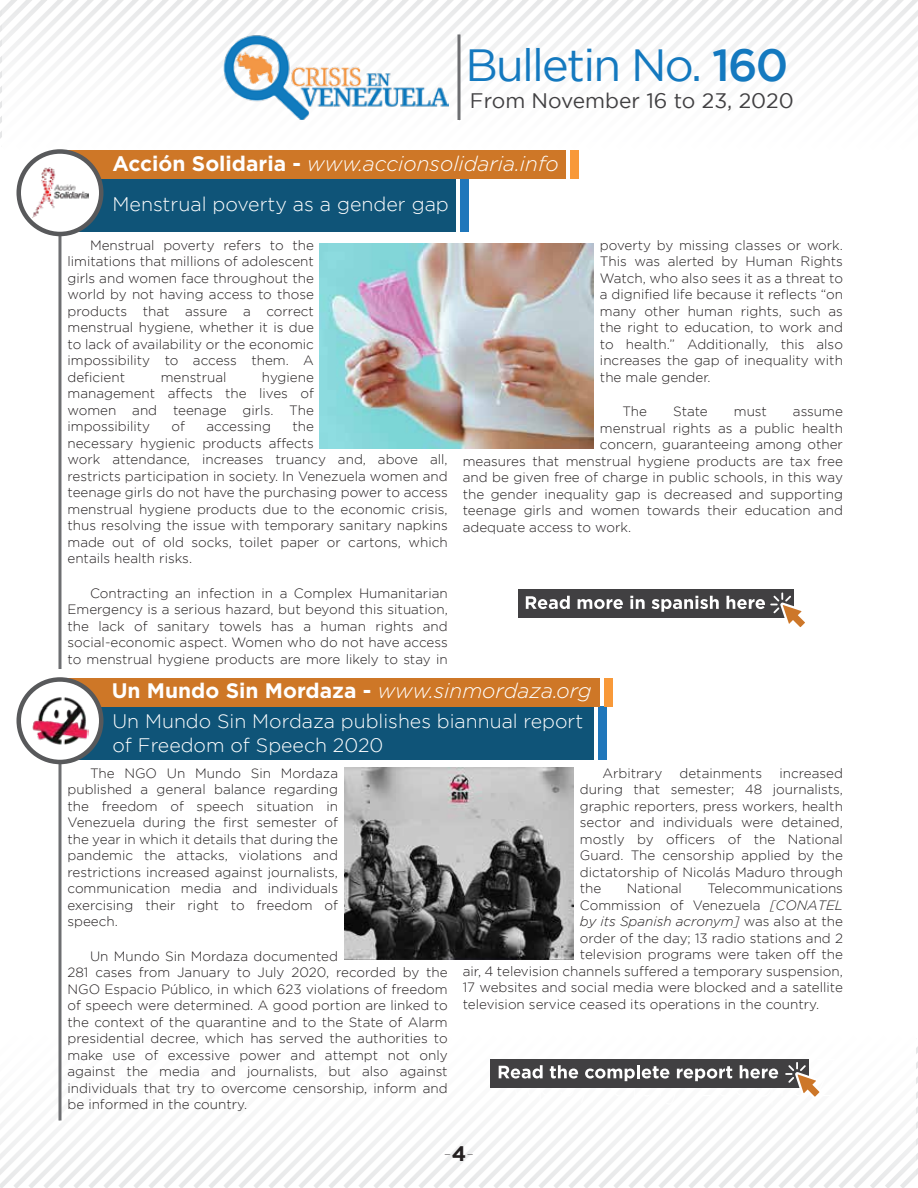
<style>
.page{position:relative;width:918px;height:1188px;background:#fff}
.page>*{position:absolute;margin:0;border:0;box-sizing:border-box;transform-origin:0 0}
.t1{font:45px "Gotham";letter-spacing:-.04em;color:#1479bf}
.t2{font:italic 300 21px "Gotham";color:#fff}
.t3{font:700 21px "Gotham";color:#fff}
.t4{font:21px "Gotham";color:#414042}
.t5{font:100 21px "Gotham";color:#231f20}
.t6{font:300 19.65px "Gotham";color:#fff}
.t7{font:300 19.5px/23.4px "Gotham";color:#fff}
.t8{font:300 13.5px/16.5px "Gotham";color:#231f20;text-align:justify}
.t9{font:italic 300 13.5px "Gotham";color:#231f20}
.s1{font-weight:500}
.s2{font-weight:700;font-style:normal}
.s3{font-weight:300;font-style:italic}
.s4{font-style:italic}
.s5{font-style:normal}
.s6{font-weight:700}
</style>
<div class="page">
<div style="left:2px;top:0;width:916px;height:176px;background:linear-gradient(to bottom,#f6f7f7,#fff)"></div>
<img style="left:222px;top:34px;width:226px;height:86px">
<hr style="left:458px;top:34px;width:2px;height:86px;background:#6d6e71">
<div style="left:60px;top:706px;width:534px;height:54px;background:#0f5478"></div>
<div style="left:598px;top:706px;width:10px;height:54px;background:#1f77bb"></div>
<div style="left:60px;top:678px;width:540px;height:28px;background:#ce7727"></div>
<div style="left:604px;top:678px;width:10px;height:28px;background:#f89939"></div>
<img style="left:344px;top:768px;width:230px;height:192px">
<svg style="left:58px;top:764px;width:4px;height:267px"></svg>
<svg style="left:19px;top:680px;width:82px;height:82px"></svg>
<div style="left:16px;top:677px;width:88px;height:87px;border:4px solid #58595b;border-radius:50%"></div>
<img style="left:32px;top:695px;width:56px;height:51px">
<div style="left:518px;top:589px;width:276px;height:29px;background:#414042"></div>
<svg style="left:526px;top:596px;width:44px;height:13px"></svg>
<svg style="left:578px;top:599px;width:45px;height:10px"></svg>
<svg style="left:630px;top:596px;width:15px;height:13px"></svg>
<svg style="left:652px;top:596px;width:67px;height:16px"></svg>
<svg style="left:727px;top:592px;width:78px;height:36px"></svg>
<img style="left:320px;top:243px;width:274px;height:205px">
<hr style="left:58px;top:222px;width:3px;height:447px;background:#6d6e71">
<div style="left:60px;top:178px;width:396px;height:54px;background:#0f5478"></div>
<div style="left:460px;top:178px;width:10px;height:54px;background:#1f77bb"></div>
<div style="left:60px;top:150px;width:506px;height:28px;background:#ce7727"></div>
<div style="left:570px;top:150px;width:9px;height:28px;background:#f89939"></div>
<svg style="left:19px;top:152px;width:82px;height:82px;fill:#fff"></svg>
<div style="left:16px;top:149px;width:88px;height:87px;border:4px solid #58595b;border-radius:50%"></div>
<img style="left:32px;top:166px;width:56px;height:53px">
<svg style="left:0;top:1031px;width:918px;height:157px"></svg>
<h1 class="t1" style="left:465px;top:40px;width:324px">Bulletin No. <span class="s1">160</span></h1>
<h2 class="t4" style="left:470px;top:89px;width:325px">From November 16 to 23, 2020</h2>
<h2 class="t2" style="left:112px;top:152px;width:448px"><span class="s2">Acción Solidaria -</span> www.accionsolidaria.info</h2>
<h3 class="t6" style="left:112px;top:193px;width:338px">Menstrual poverty as a gender gap</h3>
<p class="t8" style="left:67px;top:237px;width:248px;text-indent:23px">Menstrual poverty refers to the limitations that millions of adolescent girls and women face throughout the world by not having access to those products that assure a correct menstrual hygiene, whether it is due to lack of availability or the economic impossibility to access them. A deficient</p>
<p class="t8" style="left:67px;top:369px;width:248px;text-indent:194px">hygiene management affects the lives of women and teenage girls. The impossibility</p>
<p class="t8" style="left:161px;top:369px;width:67px">menstrual</p>
<p class="t8" style="left:172px;top:418px;width:15px">of</p>
<p class="t8" style="left:207px;top:418px;width:66px">accessing</p>
<p class="t8" style="left:67px;top:418px;width:382px;text-align:left;text-indent:225px">the<br>necessary hygienic products affects<br>work attendance, increases truancy and, above all, restricts participation in society. In Venezuela women and teenage girls do not have the purchasing power to access menstrual hygiene products due to the economic crisis, thus resolving the issue with temporary sanitary napkins made out of old socks, toilet paper or cartons, which entails health risks.</p>
<p class="t8" style="left:67px;top:585px;width:382px;text-indent:23px">Contracting an infection in a Complex Humanitarian Emergency is a serious hazard, but beyond this situation, the lack of sanitary towels has a human rights and social-economic aspect. Women who do not have access to menstrual hygiene products are more likely to stay in</p>
<p class="t8" style="left:600px;top:237px;width:245px">poverty by missing classes or work.<br>This was alerted by Human Rights Watch, who also sees it as a threat to a dignified life because it reflects “on many other human rights, such as the right to education, to work and to health.” Additionally, this also increases the gap of inequality with the male gender.</p>
<p class="t8" style="left:622px;top:403px;width:26px">The</p>
<p class="t8" style="left:673px;top:403px;width:36px">State</p>
<p class="t8" style="left:734px;top:403px;width:35px">must</p>
<p class="t8" style="left:793px;top:403px;width:52px">assume</p>
<p class="t8" style="left:600px;top:420px;width:245px">menstrual rights as a public health</p>
<p class="t8" style="left:600px;top:436px;width:245px">concern, guaranteeing among other</p>
<p class="t8" style="left:463px;top:453px;width:382px">measures that menstrual hygiene products are tax free</p>
<p class="t8" style="left:463px;top:469px;width:382px">and be given free of charge in public schools, in this way</p>
<p class="t8" style="left:463px;top:486px;width:382px">the gender inequality gap is decreased and supporting</p>
<p class="t8" style="left:463px;top:502px;width:382px">teenage girls and women towards their education and</p>
<p class="t8" style="left:463px;top:519px;width:170px">adequate access to work.</p>
<h2 class="t3" style="left:112px;top:676px;width:482px">Un Mundo Sin Mordaza - <span class="s3">www.sinmordaza.org</span></h2>
<h3 class="t7" style="left:112px;top:710px;width:472px">Un Mundo Sin Mordaza publishes biannual report of Freedom of Speech 2020</h3>
<p class="t8" style="left:67px;top:765px;width:272px;text-indent:23px">The NGO Un Mundo Sin Mordaza published a general balance regarding the freedom of speech situation in Venezuela during the first semester of the year in which it details that during the pandemic the attacks, violations and restrictions increased against journalists, communication media and individuals exercising their right to freedom of speech.</p>
<p class="t8" style="left:67px;top:948px;width:382px;text-align:left;text-indent:23px">Un Mundo Sin Mordaza documented<br>281 cases from January to July 2020, recorded by the NGO Espacio Público, in which 623 violations of freedom of speech were determined. A good portion are linked to the context of the quarantine and to the State of Alarm presidential decree, which has served the authorities to make use of excessive power and attempt not only against the media and journalists, but also against individuals that try to overcome censorship, inform and be informed in the country.</p>
<p class="t8" style="left:580px;top:765px;width:265px;text-indent:200px">increased during that semester; 48 journalists, graphic reporters, press workers, health sector and individuals were detained, mostly by officers of the National Guard. The censorship applied by the dictatorship of Nicolás Maduro through the</p>
<p class="t8" style="left:602px;top:765px;width:61px">Arbitrary</p>
<p class="t8" style="left:680px;top:765px;width:84px">detainments</p>
<p class="t8" style="left:627px;top:880px;width:57px">National</p>
<p class="t8" style="left:707px;top:880px;width:137px">Telecommunications</p>
<p class="t8" style="left:580px;top:897px;width:265px">Commission of Venezuela <span class="s4">[CONATEL</span></p>
<p class="t9" style="left:580px;top:914px;width:265px">by its Spanish acronym] <span class="s5">was also at the</span></p>
<p class="t8" style="left:580px;top:930px;width:265px">order of the day; 13 radio stations and 2</p>
<p class="t8" style="left:580px;top:946px;width:265px">television programs were taken off the</p>
<p class="t8" style="left:463px;top:963px;width:382px">air, 4 television channels suffered a temporary suspension,</p>
<p class="t8" style="left:463px;top:979px;width:382px">17 websites and social media were blocked and a satellite</p>
<p class="t8" style="left:463px;top:996px;width:358px">television service ceased its operations in the country.</p>
<h2 class="t5" style="left:444px;top:1140px;width:32px">-<span class="s6">4</span>-</h2>
</div>
